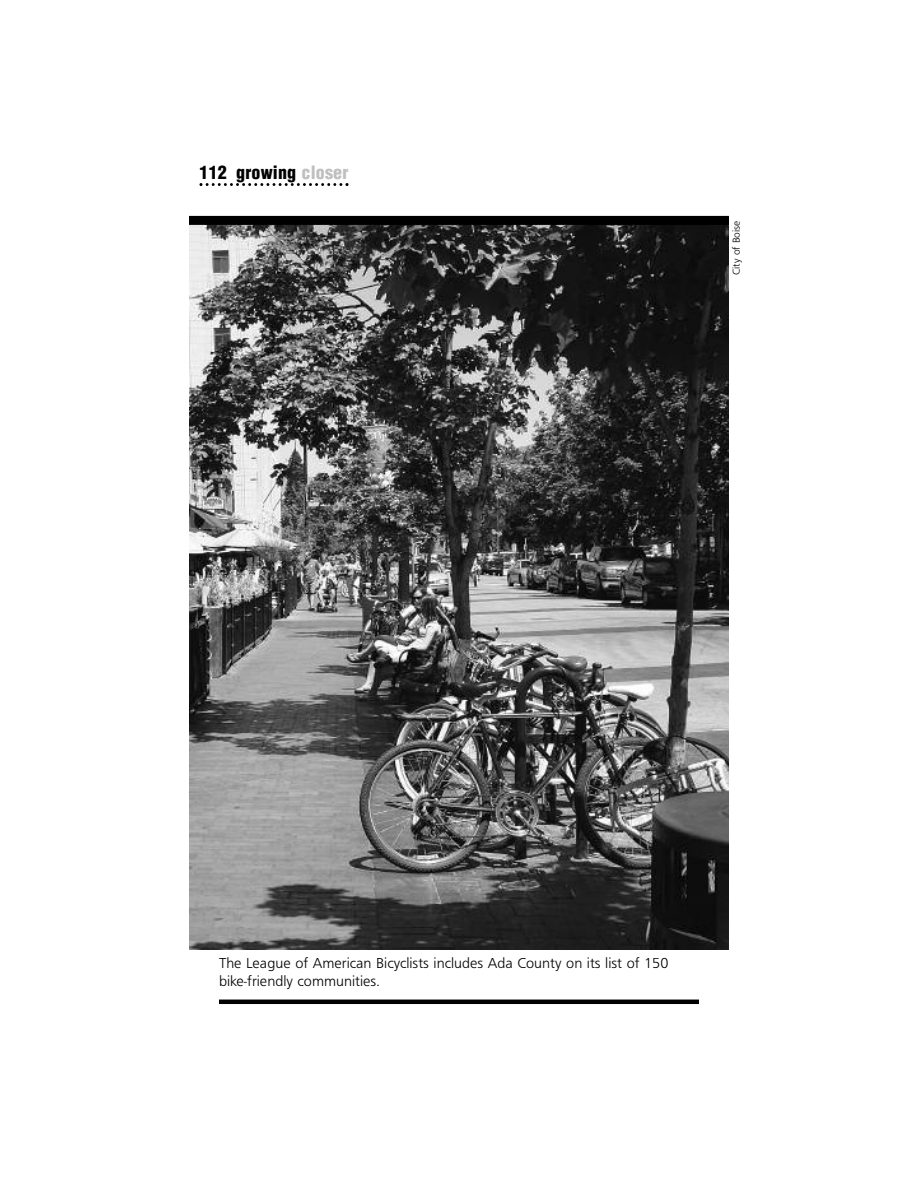
<style>
.page{position:relative;width:918px;height:1188px;background:#fff}
.page>*{position:absolute;margin:0;border:0;box-sizing:border-box;transform-origin:0 0}
.t1{font:900 condensed 18px "Helvetica";letter-spacing:.01em;color:#000}
.t2{font:15px/18px "Frugal Sans Light DTC";color:#000}
.t3{font:10.5px "Frugal Sans Light DTC";color:#000}
.s1{color:#bfbfbf}
</style>
<div class="page">
<svg style="left:200px;top:183px;width:148px;height:3px"></svg>
<img style="left:189px;top:225px;width:540px;height:725px">
<hr style="left:219px;top:1000px;width:480px;height:4px;background:#000">
<div style="left:189px;top:216px;width:540px;height:9px;background:#000"></div>
<p class="t1" style="left:200px;top:162px;width:150px">112 growing <span class="s1">closer</span></p>
<p class="t3" style="left:730px;top:275px;width:56px;rotate:-90deg">City of Boise</p>
<p class="t2" style="left:219px;top:954px;width:451px">The League of American Bicyclists includes Ada County on its list of 150 bike-friendly communities.</p>
</div>
